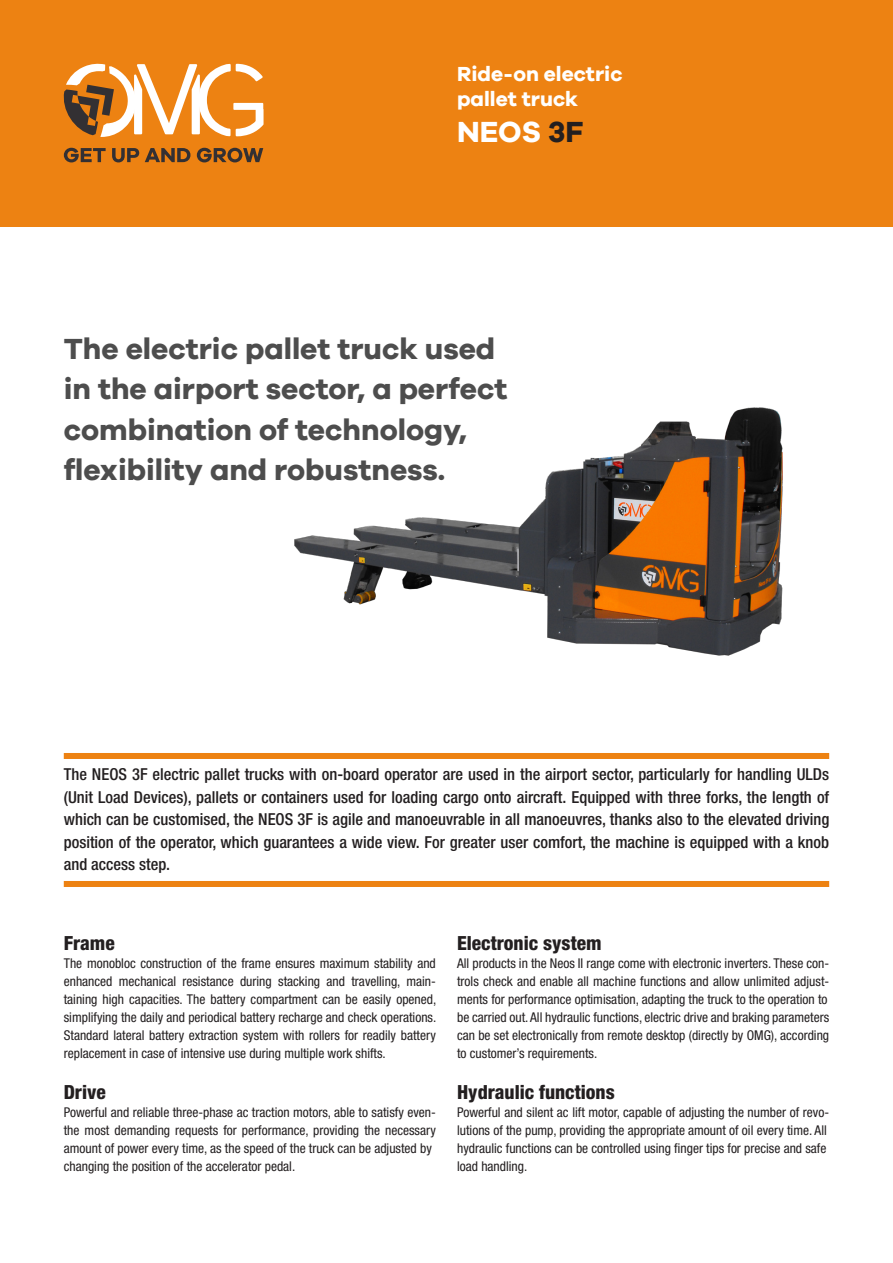
<style>
.page{position:relative;width:893px;height:1263px;background:#fff}
.page>*{position:absolute;margin:0;border:0;box-sizing:border-box;transform-origin:0 0}
.t1{font:700 30px/40.5px "Galano Grotesque";color:#4d4d4d}
.t2{font:700 30px "Galano Grotesque";color:#fff}
.t3{font:700 21px "Galano Grotesque";color:#fff}
.titoletto{font:800 condensed 19.5px "Helvetica Neue LT Std";color:#231f20}
.Intro_comm{font:500 condensed 16.5px/22.5px "Helvetica Neue LT Std";color:#231f20;text-align:justify}
.Frenatura___frenatur{font:condensed 13.5px/18px "Helvetica Neue LT Std";color:#231f20;text-align:justify}
.s1{color:#231f20}
</style>
<div class="page">
<div style="left:0;top:0;width:893px;height:227px;background:#ed8212"></div>
<svg style="left:64px;top:148px;width:42px;height:14px"></svg>
<svg style="left:112px;top:148px;width:27px;height:14px"></svg>
<svg style="left:145px;top:148px;width:45px;height:14px"></svg>
<svg style="left:197px;top:148px;width:66px;height:14px"></svg>
<svg style="left:63px;top:63px;width:201px;height:74px"></svg>
<div style="left:64px;top:881px;width:765px;height:6px;background:#ed8212"></div>
<div style="left:64px;top:753px;width:765px;height:6px;background:#ed8212"></div>
<img style="left:294px;top:407px;width:489px;height:249px">
<p class="t3" style="left:457px;top:60px;width:167px">Ride-on electric</p>
<p class="t3" style="left:457px;top:86px;width:122px">pallet truck</p>
<p class="t2" style="left:457px;top:114px;width:128px">NEOS <span class="s1">3F</span></p>
<p class="t1" style="left:64px;top:327px;width:445px">The electric pallet truck used in the airport sector, a perfect combination of technology, flexibility and robustness.</p>
<p class="Intro_comm" style="left:64px;top:763px;width:767px">The NEOS 3F electric pallet trucks with on-board operator are used in the airport sector, particularly for handling ULDs (Unit Load Devices), pallets or containers used for loading cargo onto aircraft. Equipped with three forks, the length of which can be customised, the NEOS 3F is agile and manoeuvrable in all manoeuvres, thanks also to the elevated driving position of the operator, which guarantees a wide view. For greater user comfort, the machine is equipped with a knob and access step.</p>
<p class="titoletto" style="left:64px;top:931px;width:53px">Frame</p>
<p class="Frenatura___frenatur" style="left:64px;top:954px;width:374px">The monobloc construction of the frame ensures maximum stability and enhanced mechanical resistance during stacking and travelling, main&shy;taining high capacities. The battery compartment can be easily opened, simplifying the daily and periodical battery recharge and check operations.<br>Standard lateral battery extraction system with rollers for readily battery replacement in case of intensive use during multiple work shifts.</p>
<p class="titoletto" style="left:64px;top:1080px;width:44px">Drive</p>
<p class="Frenatura___frenatur" style="left:64px;top:1103px;width:374px">Powerful and reliable three-phase ac traction motors, able to satisfy even&shy;the most demanding requests for performance, providing the necessary amount of power every time, as the speed of the truck can be adjusted by</p>
<p class="Frenatura___frenatur" style="left:64px;top:1157px;width:233px">changing the position of the accelerator pedal.</p>
<p class="titoletto" style="left:457px;top:931px;width:146px">Electronic system</p>
<p class="Frenatura___frenatur" style="left:457px;top:954px;width:374px">All products in the Neos II range come with electronic inverters. These con&shy;trols check and enable all machine functions and allow unlimited adjust&shy;ments for performance optimisation, adapting the truck to the operation to</p>
<p class="Frenatura___frenatur" style="left:457px;top:1008px;width:374px">be carried out. All hydraulic functions, electric drive and braking parameters</p>
<p class="Frenatura___frenatur" style="left:457px;top:1026px;width:374px">can be set electronically from remote desktop (directly by OMG), according to customer’s requirements.</p>
<p class="titoletto" style="left:457px;top:1080px;width:159px">Hydraulic functions</p>
<p class="Frenatura___frenatur" style="left:457px;top:1103px;width:374px">Powerful and silent ac lift motor, capable of adjusting the number of revo&shy;lutions of the pump, providing the appropriate amount of oil every time. All</p>
<p class="Frenatura___frenatur" style="left:457px;top:1139px;width:371px">hydraulic functions can be controlled using finger tips for precise and safe</p>
<p class="Frenatura___frenatur" style="left:457px;top:1157px;width:72px">load handling.</p>
</div>
